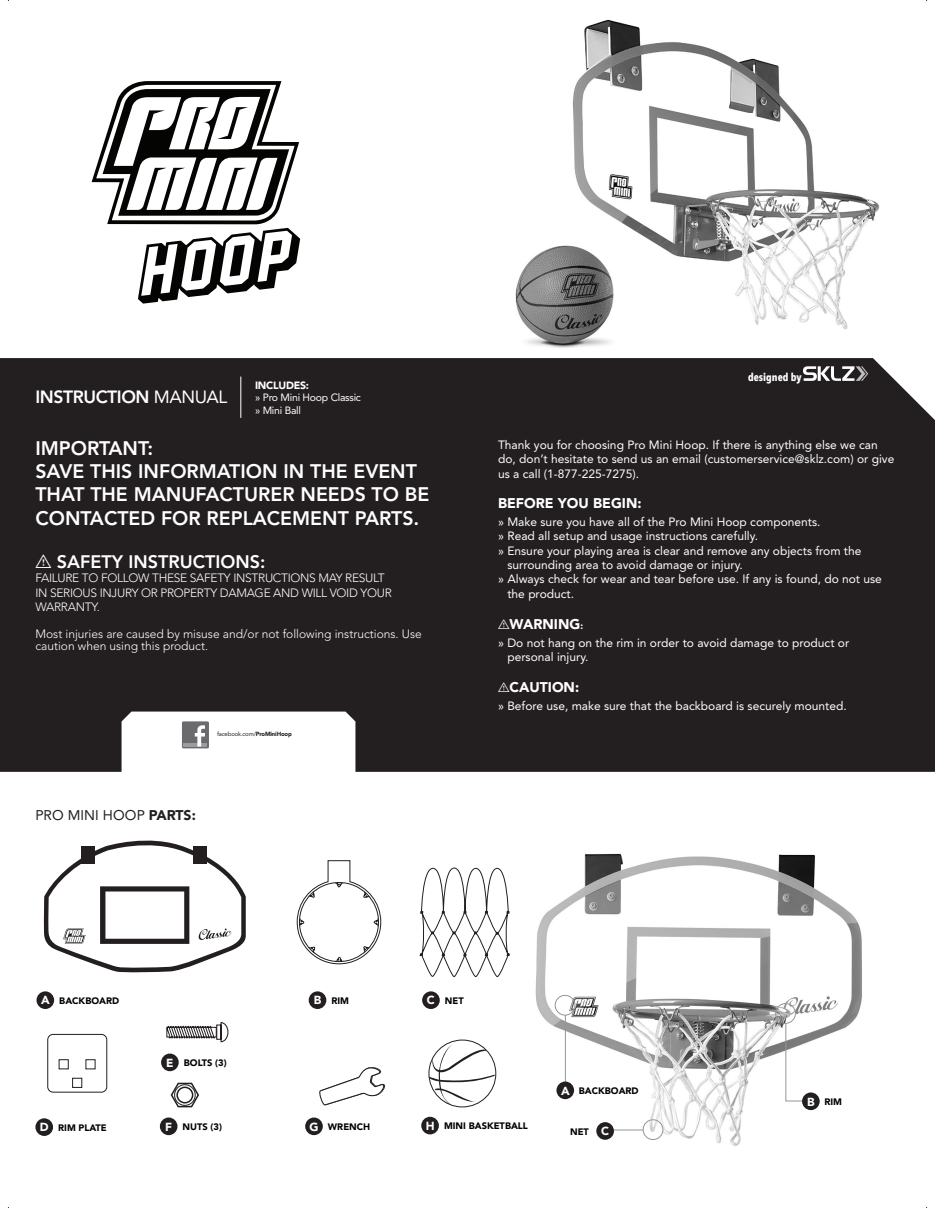
<style>
.page{position:relative;width:935px;height:1208px;background:#fff}
.page>*{position:absolute;margin:0;border:0;box-sizing:border-box;transform-origin:0 0}
.t1{font:800 19.5px/23.4px "Avenir";color:#fff}
.t2{font:800 18px "Avenir";color:#fff}
.t3{font:800 17.55px "Avenir";letter-spacing:-.025em;color:#fff}
.t4{font:900 13.95px "Avenir";color:#fff}
.t5{font:13.95px "Avenir";letter-spacing:.01em;color:#231f20}
.t6{font:12px/14.4px "Avenir";color:#fff}
.t7{font:300 12px/14.4px "Avenir";letter-spacing:-.025em;color:#fff}
.t8{font:300 12px/12px "Avenir";color:#fff}
.body{font:900 11.7px "Avenir";color:#fff}
.t9{font:700 10.8px "Avenir Next Condensed";color:#fff}
.body-2{font:10.5px "Avenir";letter-spacing:-.025em;color:#fff}
.body-3{font:900 10.5px "Avenir";letter-spacing:-.025em;color:#fff}
.t10{font:900 9.3px "Avenir";color:#000}
.body-4{font:6px "Avenir";letter-spacing:-.025em;color:#231f20}
.s1{font-weight:400}
.s2{font-family:"tables";font-weight:400}
.s3{font-weight:900}
.s4{font-family:"tables";font-weight:400;font-size:12.75px}
.s5{font-size:9.3px}
</style>
<div class="page">
<img style="left:515px;top:19px;width:365px;height:329px">
<div style="left:47px;top:1034px;width:60px;height:58px;border:1px solid #231f20;border-radius:5px"></div>
<svg style="left:59px;top:1059px;width:36px;height:28px"></svg>
<div style="left:0;top:358px;width:935px;height:414px;background:#231f20"></div>
<svg style="left:122px;top:711px;width:233px;height:61px"></svg>
<div style="left:134px;top:721px;width:28px;height:28px;border:1px solid #fff;border-radius:2px"></div>
<hr style="left:241px;top:376px;width:1px;height:42px;background:#fff">
<img style="left:535px;top:853px;width:327px;height:293px">
<div style="left:37px;top:991px;width:17px;height:18px;background:#231f20;border-radius:50%"></div>
<div style="left:309px;top:991px;width:17px;height:18px;background:#231f20;border-radius:50%"></div>
<div style="left:422px;top:991px;width:18px;height:18px;background:#231f20;border-radius:50%"></div>
<div style="left:35px;top:1118px;width:18px;height:18px;background:#231f20;border-radius:50%"></div>
<div style="left:160px;top:1117px;width:17px;height:18px;background:#231f20;border-radius:50%"></div>
<div style="left:421px;top:1116px;width:18px;height:18px;background:#231f20;border-radius:50%"></div>
<div style="left:161px;top:1053px;width:18px;height:18px;background:#231f20;border-radius:50%"></div>
<div style="left:305px;top:1117px;width:18px;height:18px;background:#231f20;border-radius:50%"></div>
<svg style="left:296px;top:860px;width:85px;height:104px"></svg>
<svg style="left:429px;top:1041px;width:67px;height:63px"></svg>
<svg style="left:170px;top:1082px;width:29px;height:26px"></svg>
<div style="left:174px;top:1084px;width:22px;height:21px;border:1px solid #231f20;border-radius:50%"></div>
<div style="left:176px;top:1086px;width:17px;height:17px;border:2px solid #231f20;border-radius:50%"></div>
<svg style="left:419px;top:867px;width:91px;height:110px"></svg>
<hr style="left:613px;top:1129px;width:30px;height:1px;background:#939598">
<div style="left:643px;top:1119px;width:20px;height:21px;border:1px solid #939598;border-radius:50%"></div>
<svg style="left:785px;top:1022px;width:27px;height:79px"></svg>
<div style="left:775px;top:1003px;width:21px;height:20px;border:1px solid #939598;border-radius:50%"></div>
<hr style="left:565px;top:1015px;width:1px;height:81px;background:#939598">
<div style="left:555px;top:995px;width:20px;height:20px;border:1px solid #939598;border-radius:50%"></div>
<div style="left:596px;top:1122px;width:18px;height:17px;background:#231f20;border-radius:50%"></div>
<div style="left:802px;top:1092px;width:18px;height:18px;background:#231f20;border-radius:50%"></div>
<div style="left:556px;top:1081px;width:18px;height:18px;background:#231f20;border-radius:50%"></div>
<svg style="left:319px;top:1067px;width:67px;height:39px"></svg>
<svg style="left:166px;top:1022px;width:63px;height:20px"></svg>
<svg style="left:92px;top:81px;width:208px;height:223px"></svg>
<svg style="left:803px;top:366px;width:65px;height:15px"></svg>
<svg style="left:43px;top:840px;width:203px;height:133px"></svg>
<p class="t3" style="left:35px;top:386px;width:193px">INSTRUCTION <span class="s1">MANUAL</span></p>
<p class="body-3" style="left:255px;top:378px;width:55px">INCLUDES:</p>
<p class="body-2" style="left:255px;top:391px;width:107px">» Pro Mini Hoop Classic</p>
<p class="body-2" style="left:255px;top:404px;width:47px">» Mini Ball</p>
<p class="t1" style="left:35px;top:436px;width:395px">IMPORTANT:<br>SAVE THIS INFORMATION IN THE EVENT<br>THAT THE MANUFACTURER NEEDS TO BE<br>CONTACTED FOR REPLACEMENT PARTS.</p>
<p class="t2" style="left:35px;top:551px;width:231px"><span class="s2">I</span> SAFETY INSTRUCTIONS:</p>
<p class="t7" style="left:35px;top:571px;width:358px">FAILURE TO FOLLOW THESE SAFETY INSTRUCTIONS MAY RESULT<br>IN SERIOUS INJURY OR PROPERTY DAMAGE AND WILL VOID YOUR<br>WARRANTY.</p>
<p class="t8" style="left:35px;top:627px;width:388px">Most injuries are caused by misuse and/or not following instructions. Use caution when using this product.</p>
<p class="body-4" style="left:217px;top:730px;width:76px">facebook.com/<span class="s3">ProMiniHoop</span></p>
<p class="t5" style="left:35px;top:807px;width:162px">PRO MINI HOOP <span class="s3">PARTS:</span></p>
<p class="t9" style="left:748px;top:370px;width:55px">designed by</p>
<p class="t6" style="left:498px;top:437px;width:398px">Thank you for choosing Pro Mini Hoop. If there is anything else we can do, don’t hesitate to send us an email (customerservice@sklz.com) or give us a call (1-877-225-7275).</p>
<p class="t4" style="left:498px;top:494px;width:145px">BEFORE YOU BEGIN:</p>
<p class="t6" style="left:498px;top:514px;width:324px">» Make sure you have all of the Pro Mini Hoop components.</p>
<p class="t6" style="left:498px;top:529px;width:261px">» Read all setup and usage instructions carefully.</p>
<p class="t6" style="left:507px;top:543px;width:356px;text-indent:-9px">» Ensure your playing area is clear and remove any objects from the surrounding area to avoid damage or injury.</p>
<p class="t6" style="left:507px;top:572px;width:376px;text-indent:-9px">» Always check for wear and tear before use. If any is found, do not use the product.</p>
<p class="t4" style="left:498px;top:615px;width:87px"><span class="s4">i</span>WARNING<span class="s5">:</span></p>
<p class="t6" style="left:507px;top:635px;width:343px;text-indent:-9px">» Do not hang on the rim in order to avoid damage to product or personal injury.</p>
<p class="t4" style="left:498px;top:679px;width:83px"><span class="s4">i</span>CAUTION:</p>
<p class="t6" style="left:498px;top:699px;width:350px">» Before use, make sure that the backboard is securely mounted.</p>
<p class="body" style="left:41px;top:993px;width:10px">A</p>
<p class="t10" style="left:59px;top:995px;width:61px">BACKBOARD</p>
<p class="body" style="left:314px;top:993px;width:9px">B</p>
<p class="t10" style="left:331px;top:995px;width:19px">RIM</p>
<p class="body" style="left:427px;top:993px;width:9px">C</p>
<p class="t10" style="left:445px;top:995px;width:20px">NET</p>
<p class="body" style="left:166px;top:1055px;width:9px">E</p>
<p class="t10" style="left:184px;top:1057px;width:44px">BOLTS (3)</p>
<p class="body" style="left:561px;top:1083px;width:10px">A</p>
<p class="t10" style="left:579px;top:1085px;width:61px">BACKBOARD</p>
<p class="body" style="left:807px;top:1094px;width:9px">B</p>
<p class="t10" style="left:824px;top:1096px;width:19px">RIM</p>
<p class="body" style="left:40px;top:1120px;width:10px">D</p>
<p class="t10" style="left:58px;top:1121px;width:50px">RIM PLATE</p>
<p class="body" style="left:165px;top:1119px;width:8px">F</p>
<p class="t10" style="left:183px;top:1121px;width:41px">NUTS (3)</p>
<p class="body" style="left:426px;top:1118px;width:10px">H</p>
<p class="t10" style="left:444px;top:1120px;width:85px">MINI BASKETBALL</p>
<p class="body" style="left:309px;top:1119px;width:11px">G</p>
<p class="t10" style="left:328px;top:1121px;width:44px">WRENCH</p>
<p class="t10" style="left:570px;top:1126px;width:20px">NET</p>
<p class="body" style="left:601px;top:1124px;width:9px">C</p>
</div>
